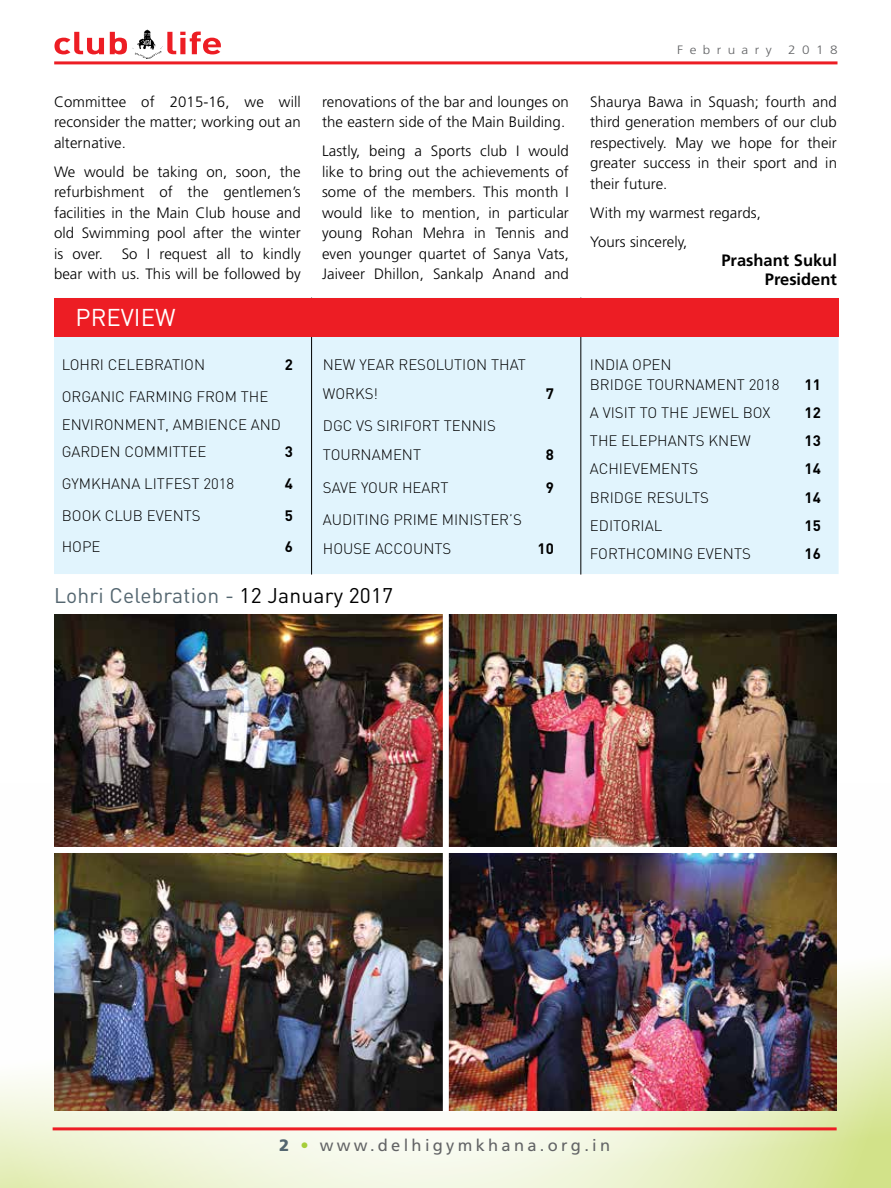
<style>
.page{position:relative;width:891px;height:1188px;background:#fff}
.page>*{position:absolute;margin:0;border:0;box-sizing:border-box;transform-origin:0 0}
.t1{font:24px "DIN";color:#fff}
.t2{font:21px "DIN";letter-spacing:.01em;color:#546670}
.t3{font:16.5px "Frutiger";letter-spacing:.2em;color:#636466}
.t4{font:700 16.5px/18.8px "Frutiger";color:#000;text-align:right}
.t5{font:300 15px/20.5px "Frutiger";letter-spacing:.005em;color:#000;text-align:justify}
.t6{font:300 15px/27.5px "DIN";color:#000}
.t7{font:700 15px "DIN";color:#000}
.t8{font:300 12.15px "Frutiger";letter-spacing:.475em;color:#636466;scale:1.11 1}
.s1{color:#000}
.s2{font-weight:900;color:#546670}
.s3{color:#a6ce39}
</style>
<div class="page">
<svg style="left:167px;top:32px;width:54px;height:22px"></svg>
<svg style="left:54px;top:32px;width:73px;height:22px"></svg>
<img style="left:132px;top:30px;width:31px;height:29px">
<hr style="left:54px;top:61px;width:784px;height:3px;background:#ed1d24">
<svg style="left:0;top:968px;width:891px;height:220px"></svg>
<hr style="left:53px;top:1127px;width:784px;height:3px;background:#ed1d24">
<div style="left:54px;top:298px;width:785px;height:276px;background:#e1f4fd"></div>
<hr style="left:311px;top:298px;width:1px;height:277px;background:#000">
<hr style="left:580px;top:298px;width:1px;height:277px;background:#000">
<div style="left:54px;top:298px;width:784px;height:38px;background:#ed1d24"></div>
<img style="left:54px;top:614px;width:389px;height:496px">
<img style="left:449px;top:614px;width:388px;height:496px">
<div style="left:443px;top:613px;width:6px;height:498px;background:#fff"></div>
<div style="left:54px;top:847px;width:783px;height:6px;background:#fff"></div>
<p class="t5" style="left:54px;top:91px;width:248px">Committee of 2015-16, we will reconsider the matter; working out an alternative.</p>
<p class="t5" style="left:54px;top:161px;width:248px">We would be taking on, soon, the refurbishment of the gentlemen’s facilities in the Main Club house and old Swimming pool after the winter is over. So I request all to kindly bear with us. This will be followed by</p>
<h1 class="t1" style="left:76px;top:303px;width:102px">PREVIEW</h1>
<p class="t6" style="left:62px;top:351px;width:145px">LOHRI CELEBRATION</p>
<p class="t7" style="left:285px;top:355px;width:10px">2</p>
<p class="t6" style="left:62px;top:383px;width:221px">ORGANIC FARMING FROM THE<br>ENVIRONMENT, AMBIENCE AND<br>GARDEN COMMITTEE</p>
<p class="t7" style="left:285px;top:442px;width:10px">3</p>
<p class="t6" style="left:62px;top:470px;width:50px">GYMKHANA</p>
<p class="t6" style="left:144px;top:470px;width:91px">LITFEST 2018</p>
<p class="t7" style="left:285px;top:474px;width:10px">4</p>
<p class="t6" style="left:62px;top:501px;width:136px">BOOK CLUB EVENTS</p>
<p class="t7" style="left:285px;top:505px;width:10px">5</p>
<p class="t6" style="left:62px;top:533px;width:40px">HOPE</p>
<p class="t7" style="left:285px;top:537px;width:10px">6</p>
<p class="t5" style="left:322px;top:91px;width:248px">renovations of the bar and lounges on the eastern side of the Main Building.</p>
<p class="t5" style="left:322px;top:141px;width:248px">Lastly, being a Sports club I would like to bring out the achievements of some of the members. This month I would like to mention, in particular young Rohan Mehra in Tennis and even younger quartet of Sanya Vats, Jaiveer Dhillon, Sankalp Anand and</p>
<p class="t6" style="left:323px;top:350px;width:204px;line-height:28.5px">N EW YEAR RESOLUTION THAT<br>WORKS!</p>
<p class="t6" style="left:323px;top:412px;width:173px;line-height:28.5px">DGC VS SIRIFORT TENNIS<br>TOURNAMENT</p>
<p class="t7" style="left:546px;top:383px;width:10px">7</p>
<p class="t7" style="left:546px;top:445px;width:10px">8</p>
<p class="t6" style="left:323px;top:473px;width:18px">SAVE</p>
<p class="t6" style="left:361px;top:473px;width:18px">YOUR</p>
<p class="t6" style="left:402px;top:473px;width:9px">HEART</p>
<p class="t7" style="left:546px;top:477px;width:10px">9</p>
<p class="t6" style="left:323px;top:506px;width:10px">AUDITING</p>
<p class="t6" style="left:393px;top:506px;width:10px">PRIME</p>
<p class="t6" style="left:442px;top:506px;width:9px">MINI</p>
<p class="t6" style="left:473px;top:506px;width:50px">STER’S</p>
<p class="t6" style="left:323px;top:535px;width:11px">HOU</p>
<p class="t6" style="left:353px;top:535px;width:61px">SE ACCOUNT</p>
<p class="t6" style="left:443px;top:535px;width:10px">S</p>
<p class="t7" style="left:538px;top:539px;width:18px">10</p>
<h2 class="t2" style="left:54px;top:582px;width:341px">Lohri Celebration - <span class="s1">12 January 2017</span></h2>
<p class="t8" style="left:677px;top:42px;width:87px">February</p>
<p class="t8" style="left:788px;top:42px;width:46px">2018</p>
<p class="t5" style="left:590px;top:91px;width:248px">Shaurya Bawa in Squash; fourth and third generation members of our club respectively. May we hope for their greater success in their sport and in their future.</p>
<p class="t5" style="left:590px;top:198px;width:172px;line-height:29.1px">With my warmest regards,<br>Yours sincerely,</p>
<p class="t4" style="left:721px;top:251px;width:117px">Prashant Sukul<br>President</p>
<p class="t6" style="left:590px;top:351px;width:9px">INDIA</p>
<p class="t6" style="left:632px;top:351px;width:11px">OPEN</p>
<p class="t6" style="left:590px;top:370px;width:10px">BRIDGE</p>
<p class="t6" style="left:647px;top:370px;width:11px">TOURNAMENT</p>
<p class="t6" style="left:749px;top:370px;width:32px">2018</p>
<p class="t7" style="left:805px;top:374px;width:18px">11</p>
<p class="t6" style="left:590px;top:399px;width:182px">A VISIT TO THE JEWEL BOX</p>
<p class="t7" style="left:805px;top:403px;width:18px">12</p>
<p class="t6" style="left:590px;top:427px;width:163px">THE ELEPHANTS KNEW</p>
<p class="t7" style="left:805px;top:431px;width:18px">13</p>
<p class="t6" style="left:590px;top:455px;width:110px">ACHIEVEMENTS</p>
<p class="t7" style="left:805px;top:459px;width:18px">14</p>
<p class="t6" style="left:590px;top:483px;width:116px">BRIDGE RESULTS</p>
<p class="t7" style="left:805px;top:487px;width:18px">14</p>
<p class="t6" style="left:590px;top:512px;width:69px">EDITORIAL</p>
<p class="t7" style="left:805px;top:516px;width:18px">15</p>
<p class="t6" style="left:590px;top:540px;width:158px">FORTHCOMING EVENTS</p>
<p class="t7" style="left:805px;top:544px;width:18px">16</p>
<p class="t3" style="left:279px;top:1136px;width:333px"><span class="s2">2</span> <span class="s3">•</span> www.delhigymkhana.org.in</p>
</div>
